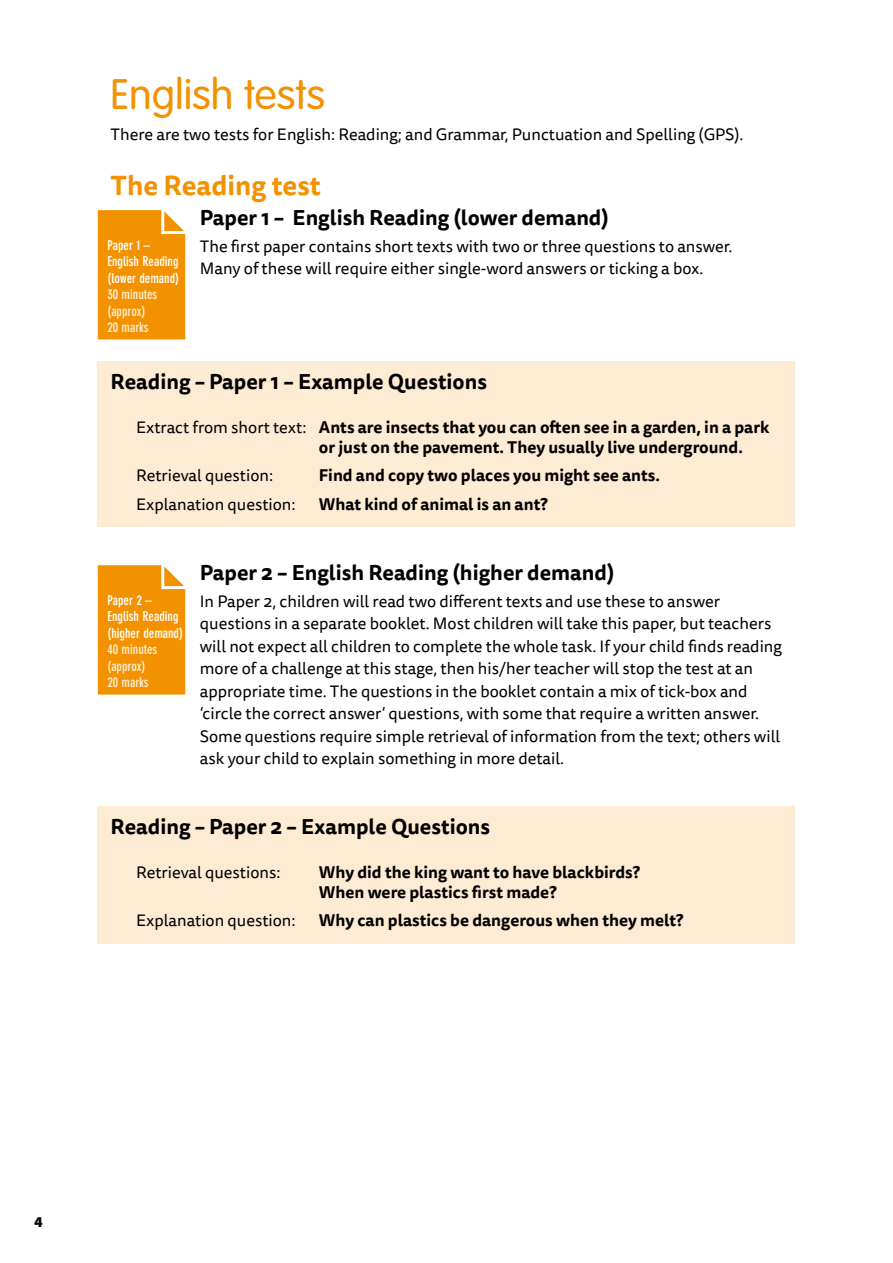
<style>
.page{position:relative;width:893px;height:1263px;background:#fff}
.page>*{position:absolute;margin:0;border:0;box-sizing:border-box;transform-origin:0 0}
.t1{font:300 42px "VAG Rounded";color:#f39200}
.t2{font:700 27px "Tisa Sans Pro";color:#f39200}
.t3{font:700 21px "Tisa Sans Pro";color:#000}
.t4{font:16.5px/22.5px "Tisa Sans Pro";color:#000}
.t5{font:700 16.5px/19.8px "Tisa Sans Pro";color:#000}
.t6{font:900 15px "Myriad Pro";color:#000}
.t7{font:700 condensed 13.5px/16.5px "DIN Neuzeit Grotesk";color:#fff}
.t8{font:700 condensed 13.5px/16.5px "DIN Neuzeit Grotesk";color:#ffeed5}
.s1{font-weight:400}
</style>
<div class="page">
<div style="left:98px;top:361px;width:697px;height:47px;background:#feebd3"></div>
<div style="left:98px;top:389px;width:697px;height:81px;background:#feebd3"></div>
<div style="left:98px;top:456px;width:697px;height:42px;background:#feebd3"></div>
<div style="left:98px;top:485px;width:697px;height:42px;background:#feebd3"></div>
<div style="left:98px;top:806px;width:697px;height:47px;background:#feebd3"></div>
<div style="left:98px;top:833px;width:697px;height:62px;background:#feebd3"></div>
<div style="left:98px;top:873px;width:697px;height:42px;background:#feebd3"></div>
<div style="left:98px;top:901px;width:697px;height:42px;background:#feebd3"></div>
<div style="left:98px;top:210px;width:87px;height:129px;background:#f39200"></div>
<div style="left:98px;top:565px;width:87px;height:129px;background:#f39200"></div>
<h1 class="t1" style="left:111px;top:71px;width:216px">English tests</h1>
<p class="t4" style="left:111px;top:124px;width:634px">There are two tests for English: Reading; and Grammar, Punctuation and Spelling (GPS).</p>
<h2 class="t2" style="left:111px;top:166px;width:212px">The Reading test</h2>
<p class="t3" style="left:200px;top:202px;width:411px">Paper 1 – English Reading (lower demand)</p>
<p class="t4" style="left:200px;top:235px;width:534px">The first paper contains short texts with two or three questions to answer.<br>Many of these will require either single-word answers or ticking a box.</p>
<p class="t7" style="left:107px;top:237px;width:73px">Paper 1 –<br>English Reading (lower demand)</p>
<p class="t8" style="left:107px;top:286px;width:51px">30 minutes (approx)<br>20 marks</p>
<p class="t3" style="left:111px;top:366px;width:378px">Reading – Paper 1 – Example Questions</p>
<p class="t5" style="left:319px;top:417px;width:452px;text-indent:-183px"><span class="s1">Extract from short text:</span> Ants are insects that you can often see in a garden, in a park or just on the pavement. They usually live underground.</p>
<p class="t4" style="left:136px;top:465px;width:139px">Retrieval question:</p>
<p class="t5" style="left:319px;top:466px;width:343px">Find and copy two places you might see ants.</p>
<p class="t4" style="left:136px;top:493px;width:161px">Explanation question:</p>
<p class="t5" style="left:319px;top:494px;width:230px">What kind of animal is an ant?</p>
<p class="t7" style="left:107px;top:592px;width:77px">Paper 2 –<br>English Reading (higher demand)</p>
<p class="t8" style="left:107px;top:641px;width:51px">40 minutes (approx)<br>20 marks</p>
<p class="t3" style="left:200px;top:557px;width:416px">Paper 2 – English Reading (higher demand)</p>
<p class="t4" style="left:200px;top:590px;width:584px">In Paper 2, children will read two different texts and use these to answer questions in a separate booklet. Most children will take this paper, but teachers will not expect all children to complete the whole task. If your child finds reading more of a challenge at this stage, then his/her teacher will stop the test at an appropriate time. The questions in the booklet contain a mix of tick-box and ‘circle the correct answer’ questions, with some that require a written answer.<br>Some questions require simple retrieval of information from the text; others will ask your child to explain something in more detail.</p>
<p class="t3" style="left:111px;top:811px;width:381px">Reading – Paper 2 – Example Questions</p>
<p class="t4" style="left:136px;top:861px;width:146px">Retrieval questions:</p>
<p class="t5" style="left:319px;top:862px;width:323px">Why did the king want to have blackbirds?<br>When were plastics first made?</p>
<p class="t4" style="left:136px;top:910px;width:161px">Explanation question:</p>
<p class="t5" style="left:319px;top:910px;width:366px">Why can plastics be dangerous when they melt?</p>
<p class="t6" style="left:34px;top:1214px;width:10px">4</p>
</div>
